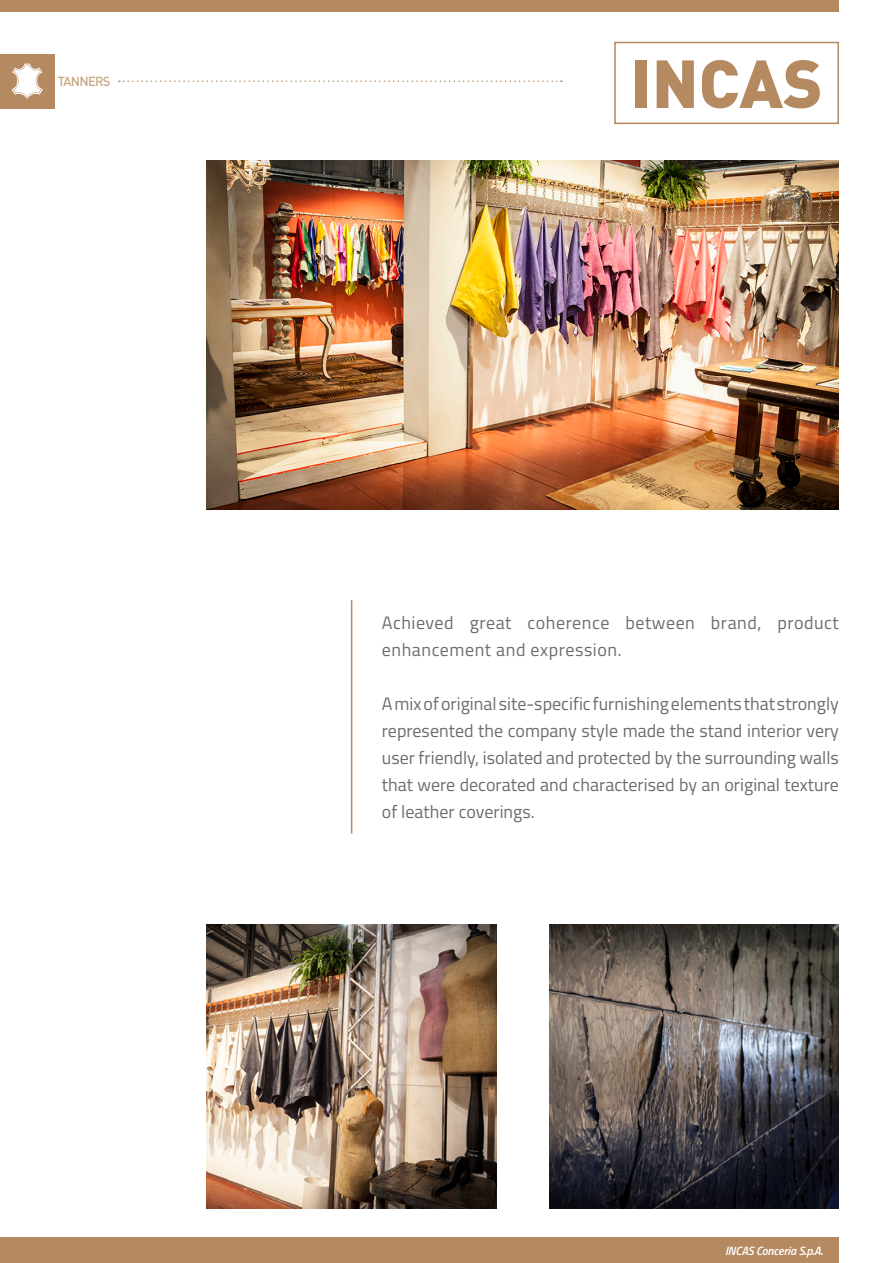
<style>
.page{position:relative;width:893px;height:1263px;background:#fff}
.page>*{position:absolute;margin:0;border:0;box-sizing:border-box;transform-origin:0 0}
.t1{font:900 66.9px "DIN";color:#b68a61}
.t2{font:18px/27px "Titillium";letter-spacing:.025em;color:#6c6d70}
.t3{font:500 12.9px "DIN";letter-spacing:-.06em;color:#c9a786}
.t4{font:italic 600 12px "Titillium";letter-spacing:-.01em;color:#fff}
</style>
<div class="page">
<div style="left:0;top:54px;width:54px;height:54px;background:#b68a61"></div>
<svg style="left:12px;top:64px;width:31px;height:35px"></svg>
<div style="left:0;top:0;width:839px;height:11px;background:#b68a61"></div>
<div style="left:0;top:1237px;width:839px;height:26px;background:#b68a61"></div>
<div style="left:614px;top:42px;width:225px;height:82px;border:2px solid #b68a61"></div>
<img style="left:549px;top:924px;width:290px;height:285px">
<img style="left:207px;top:924px;width:289px;height:285px">
<img style="left:207px;top:160px;width:632px;height:349px">
<svg style="left:119px;top:80px;width:443px;height:2px"></svg>
<hr style="left:351px;top:600px;width:1px;height:233px;background:#b68a61">
<p class="t3" style="left:58px;top:73px;width:54px">TANNERS</p>
<h1 class="t1" style="left:630px;top:39px;width:194px">INCAS</h1>
<p class="t2" style="left:382px;top:608px;width:459px">Achieved great coherence between brand, product enhancement and expression.</p>
<p class="t2" style="left:382px;top:689px;width:459px;text-align:justify">A mix of original site-specific furnishing elements that strongly represented the company style made the stand interior very user friendly, isolated and protected by the surrounding walls that were decorated and characterised by an original texture of leather coverings.</p>
<p class="t4" style="left:725px;top:1241px;width:99px">INCAS Conceria S.p.A.</p>
</div>
